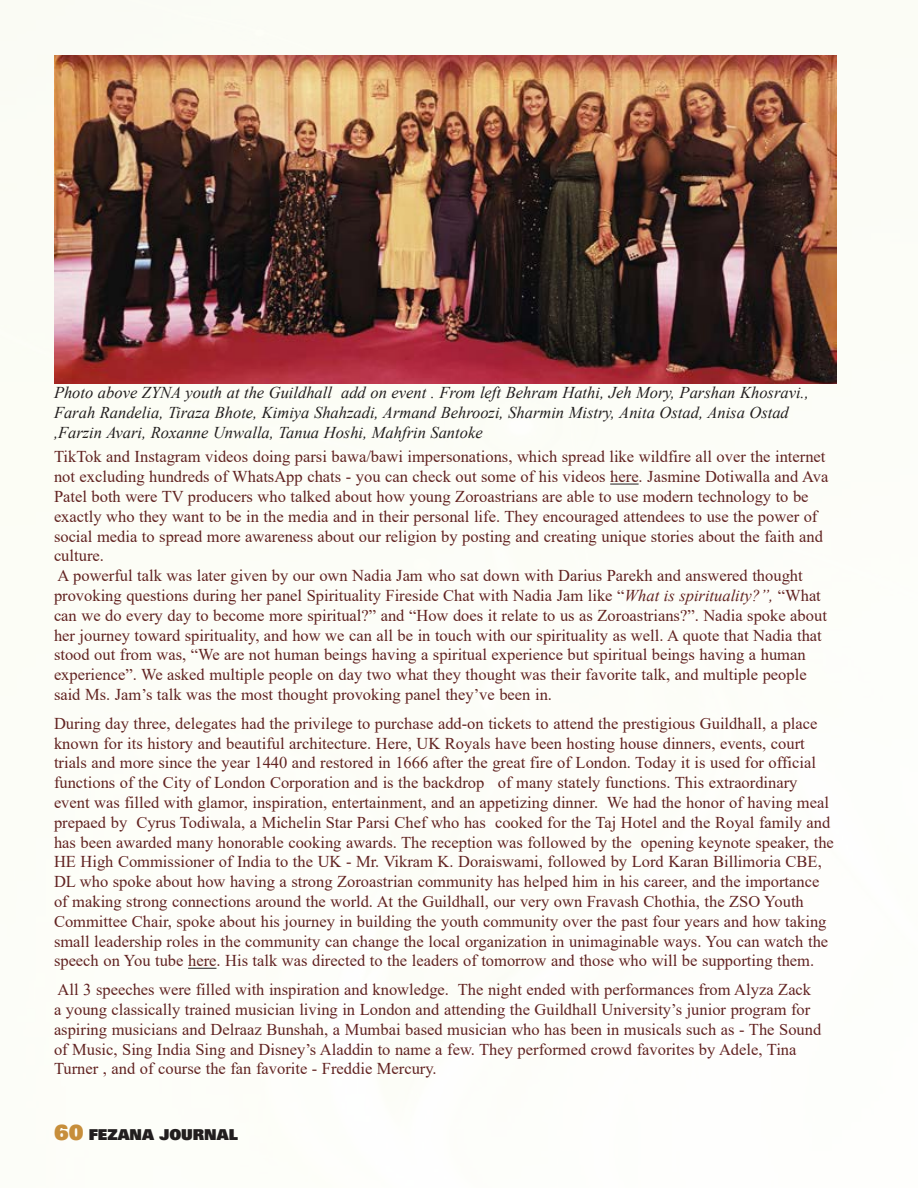
<style>
.page{position:relative;width:918px;height:1188px;background:#fff}
.page>*{position:absolute;margin:0;border:0;box-sizing:border-box;transform-origin:0 0}
.t1{font:16.5px/19.8px "Times New Roman";color:#632423}
.t2{font:italic 16.5px/19.8px "Times New Roman";color:#231f20}
.t3{font:900 15px "Univers";color:#231f20}
.s1{font-style:italic}
.s2{font-size:21px;color:#c98f3d}
</style>
<div class="page">
<img style="left:0;top:0;width:837px;height:969px">
<p class="t2" style="left:54px;top:382px;width:756px">Photo above ZYNA youth at the Guildhall add on event . From left Behram Hathi, Jeh Mory, Parshan Khosravi.,<br>Farah Randelia, Tiraza Bhote, Kimiya Shahzadi, Armand Behroozi, Sharmin Mistry, Anita Ostad, Anisa Ostad ,Farzin Avari, Roxanne Unwalla, Tanua Hoshi, Mahfrin Santoke</p>
<p class="t1" style="left:54px;top:447px;width:776px">TikTok and Instagram videos doing parsi bawa/bawi impersonations, which spread like wildfire all over the internet not excluding hundreds of WhatsApp chats - you can check out some of his videos here. Jasmine Dotiwalla and Ava Patel both were TV producers who talked about how young Zoroastrians are able to use modern technology to be exactly who they want to be in the media and in their personal life. They encouraged attendees to use the power of social media to spread more awareness about our religion by posting and creating unique stories about the faith and culture.<br>A powerful talk was later given by our own Nadia Jam who sat down with Darius Parekh and answered thought provoking questions during her panel Spirituality Fireside Chat with Nadia Jam like “<span class="s1">What is spirituality?”,</span> “What can we do every day to become more spiritual?” and “How does it relate to us as Zoroastrians?”. Nadia spoke about her journey toward spirituality, and how we can all be in touch with our spirituality as well. A quote that Nadia that stood out from was, “We are not human beings having a spiritual experience but spiritual beings having a human experience”. We asked multiple people on day two what they thought was their favorite talk, and multiple people said Ms. Jam’s talk was the most thought provoking panel they’ve been in.</p>
<p class="t1" style="left:54px;top:713px;width:781px">During day three, delegates had the privilege to purchase add-on tickets to attend the prestigious Guildhall, a place known for its history and beautiful architecture. Here, UK Royals have been hosting house dinners, events, court trials and more since the year 1440 and restored in 1666 after the great fire of London. Today it is used for official functions of the City of London Corporation and is the backdrop of many stately functions. This extraordinary event was filled with glamor, inspiration, entertainment, and an appetizing dinner. We had the honor of having meal prepaed by Cyrus Todiwala, a Michelin Star Parsi Chef who has cooked for the Taj Hotel and the Royal family and has been awarded many honorable cooking awards. The reception was followed by the opening keynote speaker, the HE High Commissioner of India to the UK - Mr. Vikram K. Doraiswami, followed by Lord Karan Billimoria CBE, DL who spoke about how having a strong Zoroastrian community has helped him in his career, and the importance of making strong connections around the world. At the Guildhall, our very own Fravash Chothia, the ZSO Youth Committee Chair, spoke about his journey in building the youth community over the past four years and how taking small leadership roles in the community can change the local organization in unimaginable ways. You can watch the speech on You tube here. His talk was directed to the leaders of tomorrow and those who will be supporting them.</p>
<p class="t1" style="left:54px;top:979px;width:769px">All 3 speeches were filled with inspiration and knowledge. The night ended with performances from Alyza Zack<br>a young classically trained musician living in London and attending the Guildhall University’s junior program for aspiring musicians and Delraaz Bunshah, a Mumbai based musician who has been in musicals such as - The Sound of Music, Sing India Sing and Disney’s Aladdin to name a few. They performed crowd favorites by Adele, Tina Turner , and of course the fan favorite - Freddie Mercury.</p>
<p class="t3" style="left:54px;top:1125px;width:185px"><span class="s2">60</span> FEZANA JOURNAL</p>
</div>
